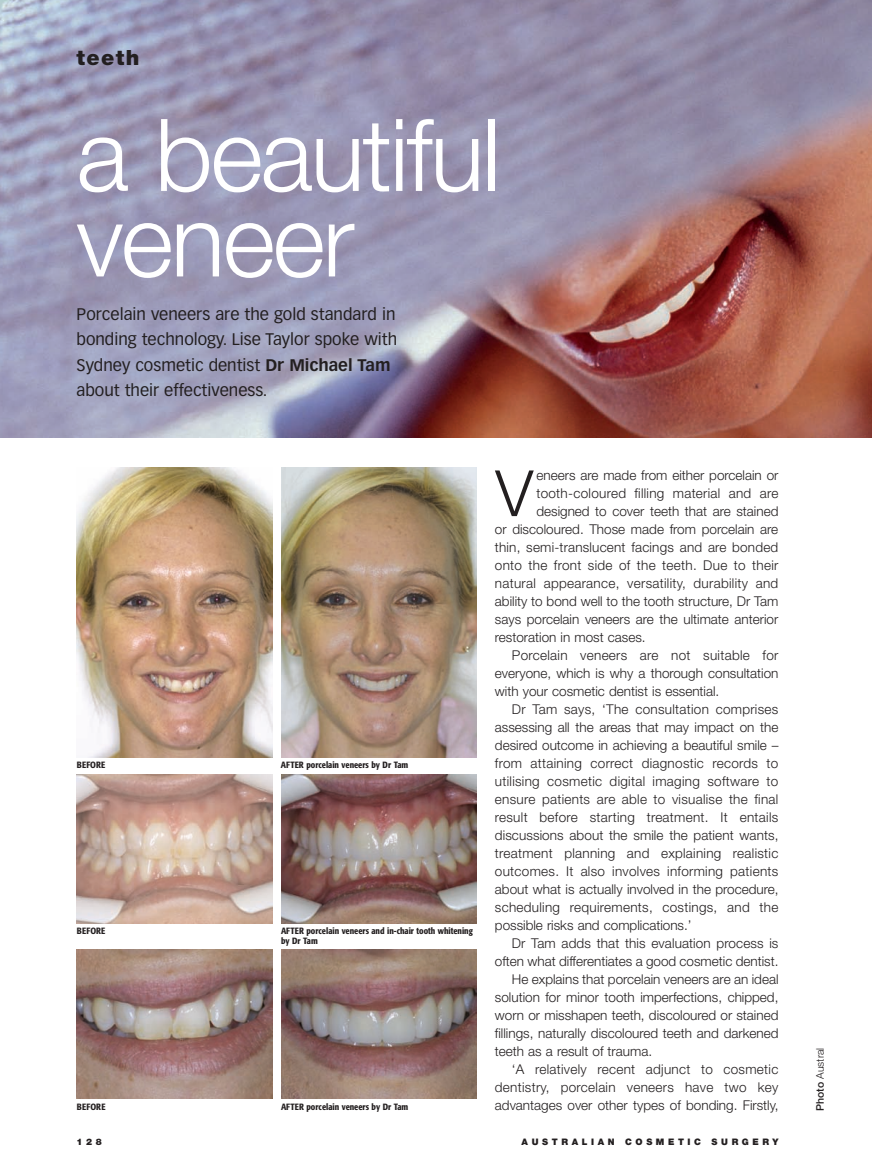
<style>
.page{position:relative;width:872px;height:1174px;background:#fff}
.page>*{position:absolute;margin:0;border:0;box-sizing:border-box;transform-origin:0 0}
.t1{font:300 100.65px/85.5px "Helvetica Neue";letter-spacing:-.02em;color:#fff}
.t2{font:300 63.9px "Helvetica Neue";color:#231f20}
.t3{font:900 21px "Helvetica Neue";letter-spacing:.065em;color:#231f20}
.t4{font:16.5px/25.5px "Vectora LH";color:#231f20}
.t5{font:300 13.5px "Helvetica Neue";color:#231f20}
.t6{font:300 13.5px "Helvetica Neue";letter-spacing:.02em;color:#231f20}
.t7{font:300 10.5px "Helvetica Neue";color:#231f20}
.t8{font:500 condensed 9px/9.8px "Formata";color:#231f20}
.t9{font:900 9px "Helvetica Neue";letter-spacing:.4em;color:#231f20}
.s1{font-weight:700}
.s2{font-weight:500}
</style>
<div class="page">
<img style="left:0;top:0;width:872px;height:437px">
<img style="left:77px;top:467px;width:195px;height:290px">
<img style="left:281px;top:467px;width:195px;height:290px">
<img style="left:77px;top:774px;width:195px;height:149px">
<img style="left:281px;top:774px;width:195px;height:149px">
<img style="left:77px;top:949px;width:195px;height:149px">
<img style="left:281px;top:949px;width:195px;height:149px">
<h3 class="t3" style="left:77px;top:50px;width:64px">teeth</h3>
<h1 class="t1" style="left:77px;top:122px;width:425px">a beautiful veneer</h1>
<p class="t4" style="left:77px;top:302px;width:322px">Porcelain veneers are the gold standard in bonding technology. Lise Taylor spoke with Sydney cosmetic dentist <span class="s1">Dr Michael Tam </span>about their effectiveness.</p>
<p class="t8" style="left:77px;top:760px;width:30px">BEFORE</p>
<p class="t8" style="left:281px;top:760px;width:129px">AFTER porcelain veneers by Dr Tam</p>
<p class="t8" style="left:77px;top:927px;width:30px">BEFORE</p>
<p class="t8" style="left:281px;top:927px;width:193px">AFTER porcelain veneers and in-chair tooth whitening by Dr Tam</p>
<p class="t8" style="left:77px;top:1102px;width:30px">BEFORE</p>
<p class="t8" style="left:281px;top:1102px;width:129px">AFTER porcelain veneers by Dr Tam</p>
<h2 class="t2" style="left:495px;top:470px;width:39px">V</h2>
<p class="t5" style="left:536px;top:470px;width:243px">eneers are made from either porcelain or</p>
<p class="t6" style="left:536px;top:488px;width:243px">tooth-coloured filling material and are</p>
<p class="t5" style="left:536px;top:506px;width:243px">designed to cover teeth that are stained</p>
<p class="t5" style="left:495px;top:524px;width:285px">or discoloured. Those made from porcelain are</p>
<p class="t5" style="left:495px;top:542px;width:285px">thin, semi-translucent facings and are bonded</p>
<p class="t6" style="left:495px;top:560px;width:285px">onto the front side of the teeth. Due to their</p>
<p class="t6" style="left:495px;top:578px;width:285px">natural appearance, versatility, durability and</p>
<p class="t5" style="left:495px;top:596px;width:285px">ability to bond well to the tooth structure, Dr Tam</p>
<p class="t5" style="left:495px;top:614px;width:285px">says porcelain veneers are the ultimate anterior</p>
<p class="t5" style="left:495px;top:632px;width:152px">restoration in most cases.</p>
<p class="t6" style="left:512px;top:650px;width:268px">Porcelain veneers are not suitable for</p>
<p class="t5" style="left:495px;top:668px;width:285px">everyone, which is why a thorough consultation</p>
<p class="t5" style="left:495px;top:686px;width:226px">with your cosmetic dentist is essential.</p>
<p class="t6" style="left:512px;top:704px;width:268px">Dr Tam says, ‘The consultation comprises</p>
<p class="t5" style="left:495px;top:722px;width:285px">assessing all the areas that may impact on the</p>
<p class="t5" style="left:495px;top:740px;width:285px">desired outcome in achieving a beautiful smile –</p>
<p class="t6" style="left:495px;top:758px;width:285px">from attaining correct diagnostic records to</p>
<p class="t6" style="left:495px;top:776px;width:285px">utilising cosmetic digital imaging software to</p>
<p class="t6" style="left:495px;top:794px;width:285px">ensure patients are able to visualise the final</p>
<p class="t6" style="left:495px;top:812px;width:285px">result before starting treatment. It entails</p>
<p class="t5" style="left:495px;top:830px;width:285px">discussions about the smile the patient wants,</p>
<p class="t6" style="left:495px;top:848px;width:285px">treatment planning and explaining realistic</p>
<p class="t6" style="left:495px;top:866px;width:285px">outcomes. It also involves informing patients</p>
<p class="t5" style="left:495px;top:884px;width:285px">about what is actually involved in the procedure,</p>
<p class="t6" style="left:495px;top:902px;width:285px">scheduling requirements, costings, and the</p>
<p class="t5" style="left:495px;top:920px;width:198px">possible risks and complications.’</p>
<p class="t5" style="left:512px;top:938px;width:268px">Dr Tam adds that this evaluation process is</p>
<p class="t5" style="left:495px;top:956px;width:285px">often what differentiates a good cosmetic dentist.</p>
<p class="t5" style="left:512px;top:974px;width:268px">He explains that porcelain veneers are an ideal</p>
<p class="t5" style="left:495px;top:992px;width:285px">solution for minor tooth imperfections, chipped,</p>
<p class="t5" style="left:495px;top:1010px;width:285px">worn or misshapen teeth, discoloured or stained</p>
<p class="t5" style="left:495px;top:1028px;width:285px">fillings, naturally discoloured teeth and darkened</p>
<p class="t5" style="left:495px;top:1046px;width:159px">teeth as a result of trauma.</p>
<p class="t6" style="left:512px;top:1064px;width:268px">‘A relatively recent adjunct to cosmetic</p>
<p class="t6" style="left:495px;top:1082px;width:285px">dentistry, porcelain veneers have two key</p>
<p class="t5" style="left:495px;top:1100px;width:285px">advantages over other types of bonding. Firstly,</p>
<p class="t9" style="left:77px;top:1138px;width:27px">128</p>
<p class="t9" style="left:521px;top:1138px;width:258px">AUSTRALIAN COSMETIC SURGERY</p>
<p class="t7" style="left:816px;top:1111px;width:65px;rotate:-90deg"><span class="s2">Photo</span> Austral</p>
</div>
